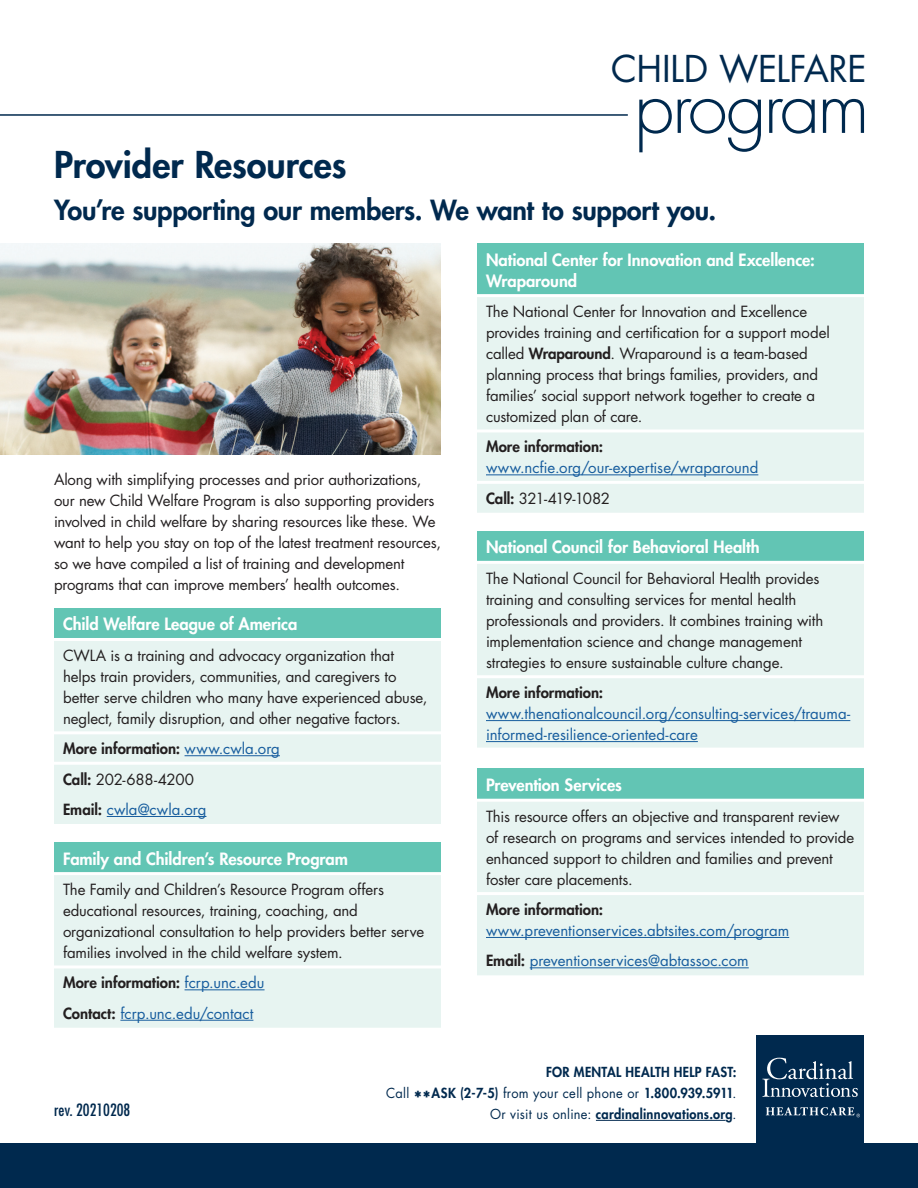
<style>
.page{position:relative;width:918px;height:1188px;background:#fff}
.page>*{position:absolute;margin:0;border:0;box-sizing:border-box;transform-origin:0 0}
.t1{font:300 72px "Futura Std";letter-spacing:-.04em;color:#00294e}
.t2{font:800 36px "Futura Std";color:#00294e}
.t3{font:36px "Futura Std";letter-spacing:-.01em;color:#00294e}
.t4{font:800 27px "Futura Std";letter-spacing:-.01em;color:#00294e}
.t5{font:800 16.5px/21px "Futura Std";letter-spacing:-.005em;color:#fff}
.t6{font:condensed 16.5px "Futura Std";color:#00294e}
.t7{font:15px/21px "Futura Std";letter-spacing:-.01em;color:#231f20}
.t8{font:15px/30.3px "Futura Std";color:#175d9e}
.t9{font:800 15px/30.5px "Futura Std";color:#231f20}
.t10{font:800 13.5px/21px "Futura Std";letter-spacing:.02em;color:#00294e;text-align:right;scale:.95 1}
.s1{font-weight:400;color:#175d9e}
.s2{font-weight:400}
.s3{font-weight:800;color:#231f20}
.s4{font-weight:800}
.s5{color:#231f20}
.s6{font-size:20.25px}
</style>
<div class="page">
<div style="left:0;top:1143px;width:918px;height:45px;background:#00294e"></div>
<div style="left:756px;top:1035px;width:108px;height:108px;background:#00294e"></div>
<svg style="left:762px;top:1058px;width:96px;height:39px"></svg>
<svg style="left:766px;top:1107px;width:94px;height:10px"></svg>
<hr style="left:596px;top:1120px;width:129px;height:1px;background:#00294e">
<hr style="left:0;top:114px;width:628px;height:2px;background:#00294e">
<img style="left:0;top:243px;width:441px;height:211px">
<div style="left:54px;top:608px;width:387px;height:31px;background:#62c5b4"></div>
<div style="left:54px;top:641px;width:387px;height:183px;background:#e7f4f1"></div>
<hr style="left:54px;top:638px;width:387px;height:3px;background:#fff">
<hr style="left:54px;top:731px;width:387px;height:3px;background:#fff">
<hr style="left:54px;top:762px;width:387px;height:3px;background:#fff">
<hr style="left:185px;top:755px;width:95px;height:1px;background:#175d9e">
<hr style="left:107px;top:816px;width:99px;height:1px;background:#175d9e">
<div style="left:477px;top:531px;width:387px;height:31px;background:#62c5b4"></div>
<div style="left:477px;top:564px;width:387px;height:184px;background:#e7f4f1"></div>
<hr style="left:477px;top:561px;width:387px;height:3px;background:#fff">
<hr style="left:477px;top:675px;width:387px;height:3px;background:#fff">
<hr style="left:486px;top:720px;width:364px;height:1px;background:#175d9e">
<hr style="left:486px;top:741px;width:212px;height:1px;background:#175d9e">
<div style="left:477px;top:243px;width:387px;height:53px;background:#62c5b4"></div>
<div style="left:477px;top:297px;width:387px;height:216px;background:#e7f4f1"></div>
<hr style="left:477px;top:294px;width:387px;height:3px;background:#fff">
<hr style="left:477px;top:429px;width:387px;height:3px;background:#fff">
<hr style="left:477px;top:481px;width:387px;height:3px;background:#fff">
<hr style="left:486px;top:474px;width:272px;height:1px;background:#175d9e">
<div style="left:54px;top:842px;width:387px;height:32px;background:#62c5b4"></div>
<div style="left:54px;top:875px;width:387px;height:153px;background:#e7f4f1"></div>
<hr style="left:54px;top:872px;width:387px;height:3px;background:#fff">
<hr style="left:54px;top:965px;width:387px;height:3px;background:#fff">
<hr style="left:185px;top:989px;width:80px;height:1px;background:#175d9e">
<hr style="left:120px;top:1020px;width:133px;height:1px;background:#175d9e">
<div style="left:477px;top:769px;width:387px;height:31px;background:#62c5b4"></div>
<div style="left:477px;top:802px;width:387px;height:173px;background:#e7f4f1"></div>
<hr style="left:477px;top:799px;width:387px;height:3px;background:#fff">
<hr style="left:477px;top:892px;width:387px;height:3px;background:#fff">
<hr style="left:486px;top:937px;width:303px;height:1px;background:#175d9e">
<hr style="left:530px;top:967px;width:219px;height:1px;background:#175d9e">
<h2 class="t2" style="left:54px;top:142px;width:294px">Provider Resources</h2>
<h2 class="t3" style="left:611px;top:46px;width:257px">CHILD WELFARE</h2>
<h1 class="t1" style="left:634px;top:63px;width:237px">program</h1>
<h3 class="t4" style="left:54px;top:193px;width:664px">You’re supporting our members. We want to support you.</h3>
<p class="t7" style="left:54px;top:469px;width:388px">Along with simplifying processes and prior authorizations, our new Child Welfare Program is also supporting providers involved in child welfare by sharing resources like these. We want to help you stay on top of the latest treatment resources, so we have compiled a list of training and development programs that can improve members’ health outcomes.</p>
<p class="t5" style="left:63px;top:614px;width:236px">Child Welfare League of America</p>
<p class="t7" style="left:63px;top:645px;width:366px">CWLA is a training and advocacy organization that helps train providers, communities, and caregivers to better serve children who many have experienced abuse, neglect, family disruption, and other negative factors.</p>
<p class="t9" style="left:63px;top:733px;width:218px">More information: <span class="s1">www.cwla.org<br></span>Call: <span class="s2">202-688-4200<br></span>Email: <span class="s1">cwla@cwla.org</span></p>
<p class="t5" style="left:63px;top:848px;width:286px">Family and Children’s Resource Program</p>
<p class="t7" style="left:63px;top:879px;width:363px">The Family and Children’s Resource Program offers educational resources, training, coaching, and organizational consultation to help providers better serve families involved in the child welfare system.</p>
<p class="t8" style="left:63px;top:968px;width:203px"><span class="s3">More information:</span> fcrp.unc.edu<br><span class="s3">Contact:</span> fcrp.unc.edu/contact</p>
<p class="t5" style="left:486px;top:249px;width:330px">National Center for Innovation and Excellence:<br>Wraparound</p>
<p class="t7" style="left:486px;top:301px;width:345px">The National Center for Innovation and Excellence provides training and certification for a support model called <span class="s4">Wraparound</span>. Wraparound is a team-based planning process that brings families, providers, and families’ social support network together to create a customized plan of care.</p>
<p class="t9" style="left:486px;top:432px;width:119px">More information:</p>
<p class="t8" style="left:486px;top:453px;width:274px">www.ncfie.org/our-expertise/wraparound<br><span class="s3">Call:</span> <span class="s5">321-419-1082</span></p>
<p class="t5" style="left:486px;top:537px;width:275px">National Council for Behavioral Health</p>
<p class="t7" style="left:486px;top:568px;width:339px">The National Council for Behavioral Health provides training and consulting services for mental health professionals and providers. It combines training with implementation science and change management strategies to ensure sustainable culture change.</p>
<p class="t9" style="left:486px;top:677px;width:119px">More information:</p>
<p class="t8" style="left:486px;top:703px;width:366px;line-height:21px">www.thenationalcouncil.org/consulting-services/trauma&shy;informed-resilience-oriented-care</p>
<p class="t5" style="left:486px;top:775px;width:138px">Prevention Services</p>
<p class="t7" style="left:486px;top:806px;width:370px">This resource offers an objective and transparent review of research on programs and services intended to provide enhanced support to children and families and prevent foster care placements.</p>
<p class="t9" style="left:486px;top:894px;width:119px">More information:</p>
<p class="t8" style="left:486px;top:915px;width:305px">www.preventionservices.abtsites.com/program<br><span class="s3">Email:</span> preventionservices@abtassoc.com</p>
<p class="t6" style="left:54px;top:1100px;width:78px">rev. 20210208</p>
<p class="t10" style="left:386px;top:1062px;width:370px">FOR MENTAL HEALTH HELP FAST:<br><span class="s2">Call</span> <span class="s6">**</span>ASK (2-7-5) <span class="s2">from your cell phone or</span> 1.800.939.5911<span class="s2">.<br>Or visit us online:</span> cardinalinnovations.org<span class="s2">.</span></p>
</div>
